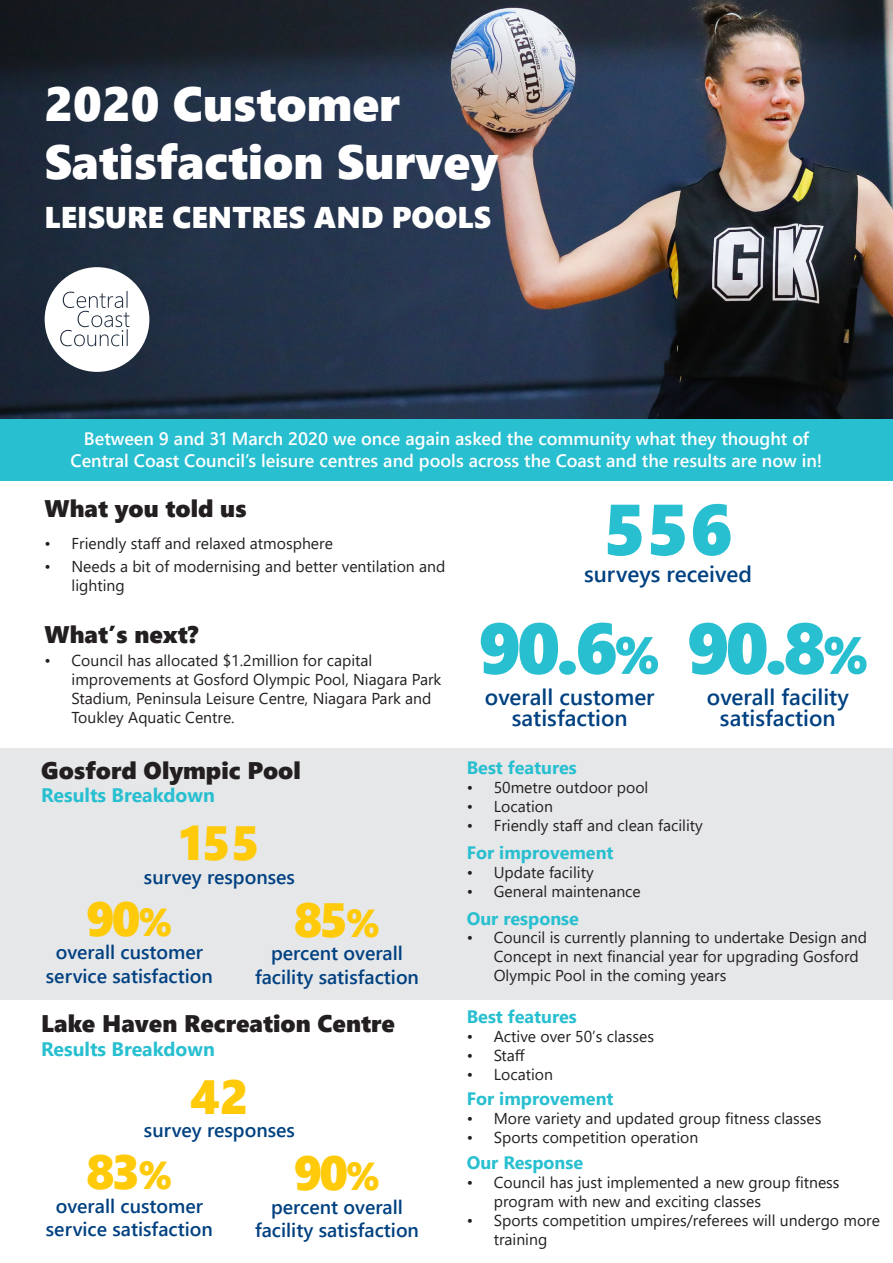
<style>
.page{position:relative;width:893px;height:1263px;background:#fff}
.page>*{position:absolute;margin:0;border:0;box-sizing:border-box;transform-origin:0 0}
.t1{font:72px "Segoe UI Black";letter-spacing:-.03em;color:#28bfd0}
.t2{font:48px "Segoe UI Black";color:#fff}
.t3{font:48px "Segoe UI Black";letter-spacing:-.06em;color:#feca0a}
.t4{font:30px "Segoe UI Black";color:#fff}
.t5{font:24px "Segoe UI Black";color:#231f20}
.t6{font:600 22.5px/21px "Segoe UI";color:#014181;text-align:center}
.t7{font:600 19.5px/23.4px "Segoe UI";color:#014181;text-align:center}
.t8{font:700 19.5px "Segoe UI";color:#28bfd0}
.t9{font:600 18px/21.6px "Segoe UI";color:#fff;text-align:center}
.t10{font:700 18px "Segoe UI";color:#28bfd0}
.t11{font:15.75px/18.9px "Segoe UI";color:#231f20}
.s1{font-size:39px}
.s2{font-size:52.5px}
</style>
<div class="page">
<img style="left:0;top:0;width:893px;height:419px">
<div style="left:0;top:748px;width:893px;height:252px;background:#e6e7e9"></div>
<div style="left:0;top:419px;width:893px;height:61px;background:#28bfd0"></div>
<svg style="left:45px;top:267px;width:104px;height:105px"></svg>
<p class="t2" style="left:45px;top:69px;width:357px">2020 Customer</p>
<p class="t2" style="left:45px;top:127px;width:455px">Satisfaction Survey</p>
<p class="t4" style="left:45px;top:195px;width:448px">LEISURE CENTRES AND POOLS</p>
<p class="t9" style="left:71px;top:427px;width:753px">Between 9 and 31 March 2020 we once again asked the community what they thought of<br>Central Coast Council’s leisure centres and pools across the Coast and the results are now in!</p>
<p class="t5" style="left:45px;top:491px;width:204px">What you told us</p>
<p class="t11" style="left:45px;top:532px;width:290px">• Friendly staff and relaxed atmosphere</p>
<p class="t11" style="left:72px;top:555px;width:375px;text-indent:-27px">• Needs a bit of modernising and better ventilation and lighting</p>
<p class="t5" style="left:45px;top:617px;width:155px">What’s next?</p>
<p class="t11" style="left:72px;top:649px;width:371px;text-indent:-27px">• Council has allocated $1.2million for capital improvements at Gosford Olympic Pool, Niagara Park Stadium, Peninsula Leisure Centre, Niagara Park and Toukley Aquatic Centre.</p>
<p class="t5" style="left:41px;top:753px;width:261px">Gosford Olympic Pool</p>
<p class="t8" style="left:41px;top:777px;width:175px">Results Breakdown</p>
<p class="t3" style="left:179px;top:809px;width:82px">155</p>
<p class="t7" style="left:144px;top:863px;width:152px">survey responses</p>
<p class="t3" style="left:86px;top:884px;width:88px">90<span class="s1">%</span></p>
<p class="t7" style="left:46px;top:939px;width:168px">overall customer service satisfaction</p>
<p class="t5" style="left:41px;top:1006px;width:355px">Lake Haven Recreation Centre</p>
<p class="t8" style="left:41px;top:1030px;width:175px">Results Breakdown</p>
<p class="t3" style="left:294px;top:885px;width:88px">85<span class="s1">%</span></p>
<p class="t7" style="left:255px;top:940px;width:165px">percent overall facility satisfaction</p>
<p class="t3" style="left:190px;top:1062px;width:60px">42</p>
<p class="t7" style="left:144px;top:1117px;width:152px">survey responses</p>
<p class="t3" style="left:86px;top:1137px;width:88px">83<span class="s1">%</span></p>
<p class="t7" style="left:46px;top:1192px;width:168px">overall customer service satisfaction</p>
<p class="t3" style="left:294px;top:1138px;width:88px">90<span class="s1">%</span></p>
<p class="t7" style="left:255px;top:1193px;width:165px">percent overall facility satisfaction</p>
<p class="t1" style="left:603px;top:477px;width:131px">556</p>
<p class="t6" style="left:584px;top:562px;width:169px">surveys received</p>
<p class="t1" style="left:478px;top:596px;width:392px">90.6<span class="s2">%</span> 90.8<span class="s2">%</span></p>
<p class="t6" style="left:485px;top:684px;width:171px">overall customer satisfaction</p>
<p class="t6" style="left:707px;top:684px;width:143px">overall facility satisfaction</p>
<p class="t10" style="left:467px;top:751px;width:112px">Best features</p>
<p class="t11" style="left:467px;top:776px;width:183px">• 50metre outdoor pool</p>
<p class="t11" style="left:467px;top:795px;width:88px">• Location</p>
<p class="t11" style="left:467px;top:814px;width:238px">• Friendly staff and clean facility</p>
<p class="t10" style="left:467px;top:835px;width:148px">For improvement</p>
<p class="t11" style="left:467px;top:861px;width:128px">• Update facility</p>
<p class="t11" style="left:467px;top:880px;width:176px">• General maintenance</p>
<p class="t10" style="left:467px;top:901px;width:114px">Our response</p>
<p class="t11" style="left:494px;top:927px;width:375px;text-indent:-27px">• Council is currently planning to undertake Design and<br>Concept in next financial year for upgrading Gosford<br>Olympic Pool in the coming years</p>
<p class="t10" style="left:467px;top:999px;width:112px">Best features</p>
<p class="t11" style="left:467px;top:1025px;width:189px">• Active over 50’s classes</p>
<p class="t11" style="left:467px;top:1044px;width:60px">• Staff</p>
<p class="t11" style="left:467px;top:1063px;width:88px">• Location</p>
<p class="t10" style="left:467px;top:1082px;width:148px">For improvement</p>
<p class="t11" style="left:467px;top:1108px;width:356px">• More variety and updated group fitness classes</p>
<p class="t11" style="left:467px;top:1127px;width:233px">• Sports competition operation</p>
<p class="t10" style="left:467px;top:1146px;width:118px">Our Response</p>
<p class="t11" style="left:494px;top:1171px;width:347px;text-indent:-27px">• Council has just implemented a new group fitness program with new and exciting classes</p>
<p class="t11" style="left:494px;top:1209px;width:388px;text-indent:-27px">• Sports competition umpires/referees will undergo more training</p>
</div>
